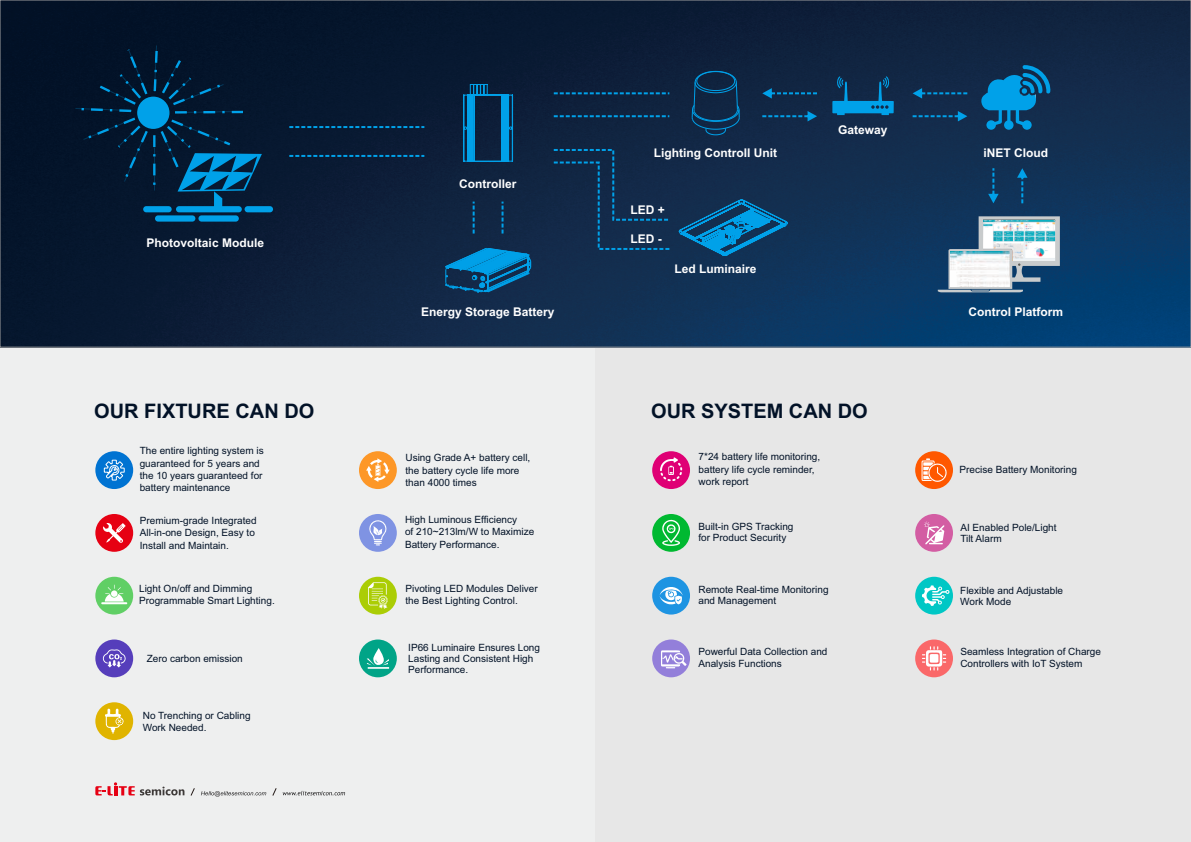
<style>
.page{position:relative;width:1191px;height:842px;background:#fff}
.page>*{position:absolute;margin:0;border:0;box-sizing:border-box;transform-origin:0 0}
.t1{font:700 20px "Arial";color:#021227}
.t2{font:700 12px "Arial";color:#fff}
.t3{font:10px/12.3px "Arial";color:#021227}
</style>
<div class="page">
<div style="left:0;top:0;width:595px;height:842px;background:#eeefef"></div>
<div style="left:595px;top:0;width:596px;height:842px;background:#e7e7e7"></div>
<img style="left:2px;top:2px;width:1187px;height:343px">
<svg style="left:283px;top:791px;width:62px;height:4px"></svg>
<svg style="left:201px;top:791px;width:65px;height:5px"></svg>
<svg style="left:190px;top:788px;width:5px;height:8px"></svg>
<svg style="left:272px;top:788px;width:5px;height:8px"></svg>
<div style="left:359px;top:577px;width:38px;height:37px;background:#abcd05;border-radius:50%"></div>
<svg style="left:368px;top:582px;width:20px;height:27px"></svg>
<div style="left:359px;top:514px;width:38px;height:38px;background:#7f93e3;border-radius:50%"></div>
<svg style="left:369px;top:520px;width:18px;height:25px"></svg>
<div style="left:915px;top:514px;width:38px;height:38px;background:#d35da3;border-radius:50%"></div>
<div style="left:359px;top:451px;width:38px;height:38px;background:#fd9727;border-radius:50%"></div>
<svg style="left:366px;top:458px;width:24px;height:24px"></svg>
<svg style="left:95px;top:287px;width:89px;height:509px"></svg>
<svg style="left:76px;top:46px;width:197px;height:176px;background:#032846"></svg>
<svg style="left:445px;top:248px;width:86px;height:45px;background:#095f90"></svg>
<svg style="left:937px;top:216px;width:122px;height:76px;background:#7495a9"></svg>
<img style="left:950px;top:251px;width:60px;height:36px">
<svg style="left:463px;top:84px;width:50px;height:78px;background:#074f7b"></svg>
<svg style="left:980px;top:65px;width:71px;height:65px;background:#0a5f90"></svg>
<svg style="left:691px;top:70px;width:49px;height:66px;background:#0e3456"></svg>
<svg style="left:289px;top:126px;width:135px;height:2px"></svg>
<svg style="left:289px;top:155px;width:135px;height:2px"></svg>
<svg style="left:554px;top:92px;width:115px;height:2px"></svg>
<svg style="left:554px;top:115px;width:115px;height:2px"></svg>
<svg style="left:762px;top:88px;width:55px;height:11px"></svg>
<svg style="left:912px;top:88px;width:55px;height:11px"></svg>
<svg style="left:762px;top:111px;width:55px;height:10px"></svg>
<svg style="left:912px;top:111px;width:55px;height:10px"></svg>
<svg style="left:988px;top:168px;width:10px;height:35px"></svg>
<svg style="left:1017px;top:168px;width:10px;height:35px"></svg>
<svg style="left:472px;top:202px;width:2px;height:32px"></svg>
<svg style="left:501px;top:202px;width:2px;height:32px"></svg>
<svg style="left:552px;top:148px;width:120px;height:103px;background:#112d4d"></svg>
<svg style="left:832px;top:76px;width:61px;height:39px;background:#0a5583"></svg>
<div style="left:652px;top:451px;width:38px;height:38px;background:#df0075;border-radius:50%"></div>
<svg style="left:660px;top:457px;width:22px;height:24px"></svg>
<div style="left:359px;top:639px;width:38px;height:38px;background:#00a487;border-radius:50%"></div>
<svg style="left:924px;top:521px;width:20px;height:23px"></svg>
<div style="left:652px;top:639px;width:38px;height:38px;background:#937fda;border-radius:50%"></div>
<div style="left:915px;top:639px;width:38px;height:38px;background:#fa6869;border-radius:50%"></div>
<div style="left:915px;top:451px;width:38px;height:38px;background:#ff5800;border-radius:50%"></div>
<svg style="left:921px;top:458px;width:26px;height:24px"></svg>
<div style="left:652px;top:514px;width:38px;height:38px;background:#00b931;border-radius:50%"></div>
<svg style="left:662px;top:520px;width:18px;height:26px"></svg>
<div style="left:652px;top:577px;width:38px;height:37px;background:#1e94e2;border-radius:50%"></div>
<div style="left:915px;top:577px;width:38px;height:37px;background:#00c7c5;border-radius:50%"></div>
<svg style="left:659px;top:587px;width:23px;height:17px"></svg>
<svg style="left:922px;top:585px;width:27px;height:21px"></svg>
<svg style="left:661px;top:650px;width:26px;height:18px"></svg>
<svg style="left:922px;top:646px;width:24px;height:24px"></svg>
<svg style="left:367px;top:648px;width:22px;height:21px"></svg>
<svg style="left:678px;top:199px;width:110px;height:58px;background:#0c5381"></svg>
<p class="t2" style="left:838px;top:125px;width:51px">Gateway</p>
<p class="t2" style="left:147px;top:239px;width:119px">Photovoltaic Module</p>
<p class="t2" style="left:459px;top:180px;width:59px">Controller</p>
<p class="t2" style="left:421px;top:308px;width:135px">Energy Storage Battery</p>
<p class="t2" style="left:653px;top:148px;width:125px">Lighting Controll Unit</p>
<p class="t2" style="left:983px;top:148px;width:66px">iNET Cloud</p>
<p class="t2" style="left:630px;top:206px;width:36px">LED +</p>
<p class="t2" style="left:630px;top:235px;width:33px">LED -</p>
<p class="t2" style="left:674px;top:264px;width:84px">Led Luminaire</p>
<p class="t2" style="left:968px;top:308px;width:96px">Control Platform</p>
<h1 class="t1" style="left:94px;top:404px;width:222px">OUR FIXTURE CAN DO</h1>
<h1 class="t1" style="left:651px;top:404px;width:218px">OUR SYSTEM CAN DO</h1>
<p class="t3" style="left:140px;top:445px;width:125px">The entire lighting system is guaranteed for 5 years and the 10 years guaranteed for battery maintenance</p>
<p class="t3" style="left:405px;top:453px;width:126px">Using Grade A+ battery cell, the battery cycle life more than 4000 times</p>
<p class="t3" style="left:140px;top:515px;width:118px">Premium-grade Integrated<br>All-in-one Design, Easy to<br>Install and Maintain.</p>
<p class="t3" style="left:405px;top:514px;width:131px">High Luminous Efficiency<br>of 210~213lm/W to Maximize<br>Battery Performance.</p>
<p class="t3" style="left:405px;top:583px;width:134px">Pivoting LED Modules Deliver the Best Lighting Control.</p>
<p class="t3" style="left:139px;top:583px;width:137px">Light On/off and Dimming<br>Programmable Smart Lighting.</p>
<p class="t3" style="left:147px;top:653px;width:98px">Zero carbon emission</p>
<p class="t3" style="left:143px;top:710px;width:109px">No Trenching or Cabling<br>Work Needed.</p>
<p class="t3" style="left:408px;top:643px;width:133px;line-height:11.2px">IP66 Luminaire Ensures Long<br>Lasting and Consistent High<br>Performance.</p>
<p class="t3" style="left:698px;top:452px;width:123px">7*24 battery life monitoring, battery life cycle reminder, work report</p>
<p class="t3" style="left:698px;top:522px;width:97px;line-height:11.2px">Built-in GPS Tracking for Product Security</p>
<p class="t3" style="left:698px;top:584px;width:132px;line-height:11.2px">Remote Real-time Monitoring and Management</p>
<p class="t3" style="left:698px;top:647px;width:130px;line-height:11.2px">Powerful Data Collection and<br>Analysis Functions</p>
<p class="t3" style="left:959px;top:464px;width:119px">Precise Battery Monitoring</p>
<p class="t3" style="left:960px;top:523px;width:98px;line-height:11.2px">AI Enabled Pole/Light<br>Tilt Alarm</p>
<p class="t3" style="left:960px;top:585px;width:104px;line-height:11.2px">Flexible and Adjustable<br>Work Mode</p>
<p class="t3" style="left:960px;top:647px;width:142px;line-height:11.2px">Seamless Integration of Charge<br>Controllers with IoT System</p>
</div>
